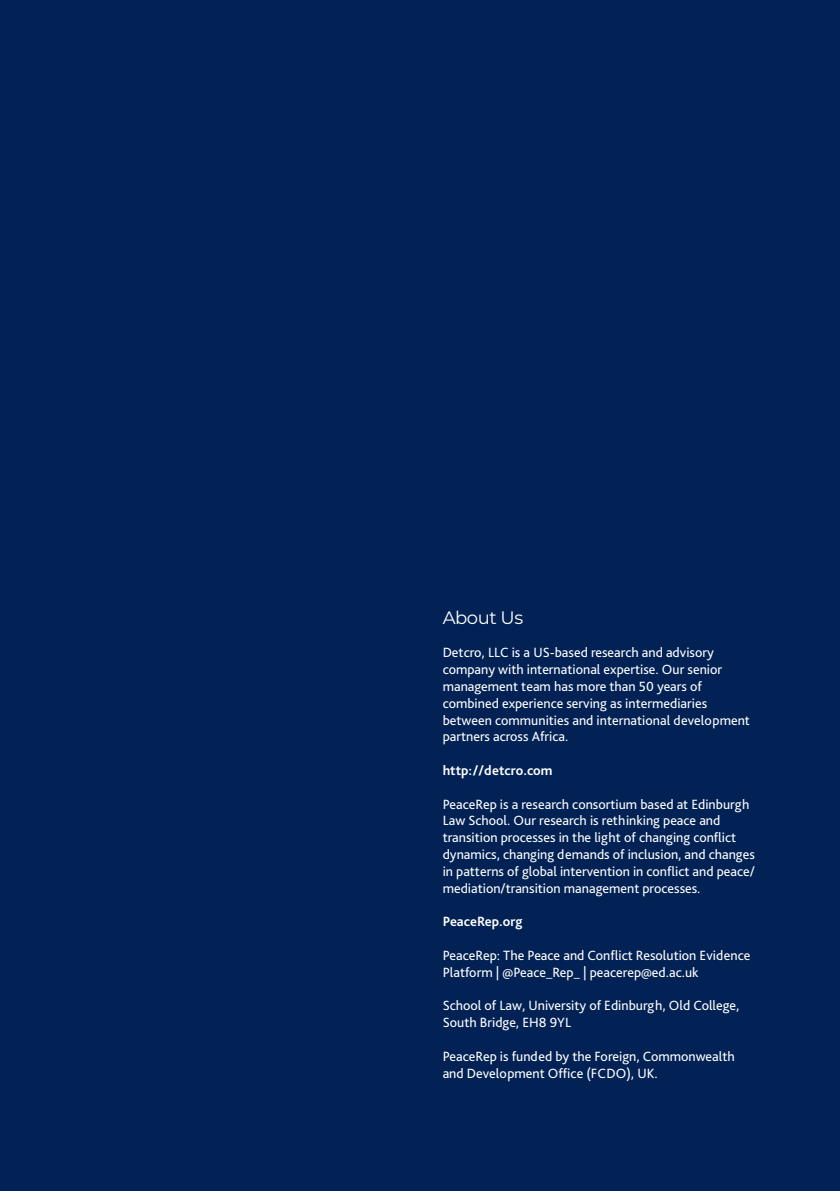
<style>
.page{position:relative;width:840px;height:1191px;background:#fff}
.page>*{position:absolute;margin:0;border:0;box-sizing:border-box;transform-origin:0 0}
.t1{font:18px "Montserrat";letter-spacing:-.025em;color:#fff}
.t2{font:14px/16.8px "Bliss Pro";color:#fff}
.t3{font:700 14px "Bliss Pro";color:#fff}
</style>
<div class="page">
<div style="left:0;top:0;width:839px;height:1191px;background:#022255"></div>
<p class="t1" style="left:442px;top:605px;width:82px">About Us</p>
<p class="t2" style="left:442px;top:644px;width:308px">Detcro, LLC is a US-based research and advisory company with international expertise. Our senior management team has more than 50 years of combined experience serving as intermediaries between communities and international development partners across Africa.</p>
<p class="t3" style="left:442px;top:761px;width:111px">http://detcro.com</p>
<p class="t2" style="left:442px;top:795px;width:313px">PeaceRep is a research consortium based at Edinburgh Law School. Our research is rethinking peace and transition processes in the light of changing conflict dynamics, changing demands of inclusion, and changes in patterns of global intervention in conflict and peace/ mediation/transition management processes.</p>
<p class="t3" style="left:442px;top:913px;width:81px">PeaceRep.org</p>
<p class="t2" style="left:442px;top:946px;width:309px">PeaceRep: The Peace and Conflict Resolution Evidence<br>Platform | @Peace_Rep_ | peacerep@ed.ac.uk</p>
<p class="t2" style="left:442px;top:997px;width:298px">School of Law, University of Edinburgh, Old College,<br>South Bridge, EH8 9YL</p>
<p class="t2" style="left:442px;top:1047px;width:293px">PeaceRep is funded by the Foreign, Commonwealth and Development Office (FCDO), UK.</p>
</div>
